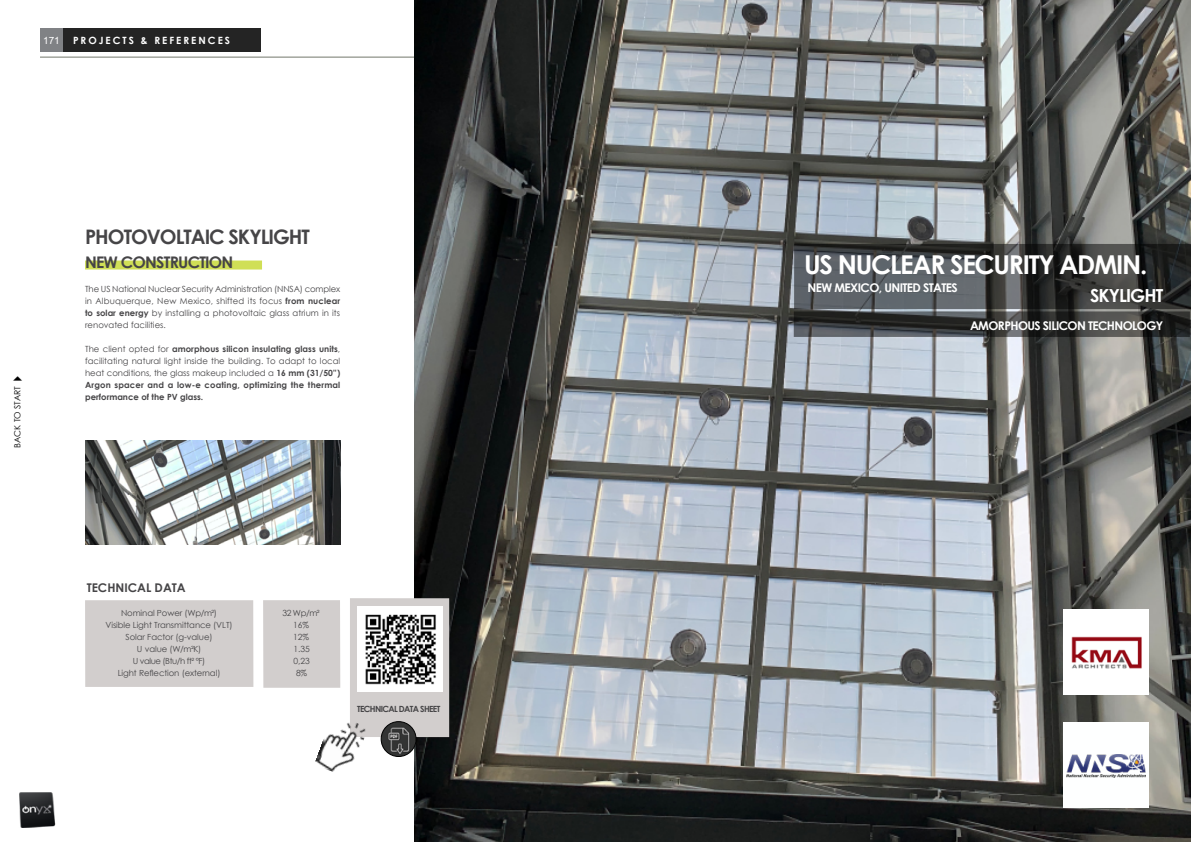
<style>
.page{position:relative;width:1191px;height:842px;background:#fff}
.page>*{position:absolute;margin:0;border:0;box-sizing:border-box;transform-origin:0 0}
.t1{font:700 26px "Century Gothic";letter-spacing:-.05em;color:#fff}
.t2{font:700 20px "Century Gothic";letter-spacing:-.05em;color:#464547}
.t3{font:700 18px "Century Gothic";letter-spacing:-.05em;color:#fff}
.t4{font:700 16px "Century Gothic";letter-spacing:-.05em;color:#464547}
.t5{font:700 12px "Century Gothic";letter-spacing:-.05em;color:#fff}
.t6{font:700 12px "Century Gothic";color:#464547}
.t7{font:700 10px "Century Gothic";letter-spacing:.2em;color:#fff}
.t8{font:10px "Arial";color:#fff}
.t9{font:700 8.5px/12px "Century Gothic";color:#464547;text-align:justify}
.t10{font:8.5px/12px "Century Gothic";letter-spacing:.005em;color:#464547;text-align:justify}
.t11{font:700 8.5px "Century Gothic";letter-spacing:-.075em;color:#464547}
.t12{font:8.5px "Century Gothic";color:#000}
.t13{font:8.4px/12px "Century Gothic";letter-spacing:-.01em;color:#464547;text-align:center}
.s1{font-weight:700}
.s2{font-weight:400}
.s3{font-size:8.5px}
</style>
<div class="page">
<div style="left:40px;top:28px;width:23px;height:23px;background:#808285"></div>
<div style="left:63px;top:28px;width:198px;height:23px;background:#242424"></div>
<hr style="left:40px;top:57px;width:515px;height:1px;background:#73776c">
<img style="left:19px;top:792px;width:37px;height:36px">
<img style="left:414px;top:0;width:777px;height:842px">
<div style="left:85px;top:261px;width:177px;height:9px;background:#d0df56"></div>
<img style="left:85px;top:440px;width:255px;height:105px">
<div style="left:1063px;top:723px;width:85px;height:85px;background:#feffff"></div>
<img style="left:1066px;top:754px;width:80px;height:23px">
<img style="left:1063px;top:610px;width:85px;height:84px">
<div style="left:350px;top:598px;width:99px;height:139px;background:#d2cecd"></div>
<img style="left:381px;top:722px;width:35px;height:34px;border-radius:17px">
<div style="left:381px;top:721px;width:35px;height:36px;border:1px solid #000;border-radius:50%"></div>
<img style="left:357px;top:606px;width:85px;height:86px">
<div style="left:85px;top:600px;width:168px;height:87px;background:#d2cecd"></div>
<div style="left:263px;top:600px;width:77px;height:88px;background:#d2cecd"></div>
<svg style="left:793px;top:311px;width:396px;height:26px"></svg>
<svg style="left:794px;top:244px;width:397px;height:65px"></svg>
<img style="left:315px;top:722px;width:51px;height:50px">
<p class="t8" style="left:43px;top:34px;width:18px">171</p>
<p class="t7" style="left:73px;top:32px;width:158px">PROJECTS &amp; REFERENCES</p>
<p class="t12" style="left:11px;top:448px;width:63px;rotate:-90deg">BACK TO START</p>
<h2 class="t2" style="left:85px;top:222px;width:226px">PHOTOVOLTAIC SKYLIGHT</h2>
<h3 class="t4" style="left:85px;top:250px;width:150px">NEW CONSTRUCTION</h3>
<p class="t10" style="left:85px;top:283px;width:257px">The US National Nuclear Security Administration (NNSA) complex in Albuquerque, New Mexico, shifted its focus <span class="s1">from nuclear to solar energy</span> by installing a photovoltaic glass atrium in its renovated facilities.</p>
<p class="t9" style="left:85px;top:343px;width:257px"><span class="s2">The client opted for</span> amorphous silicon insulating glass units<span class="s2">, facilitating natural light inside the building. To adapt to local heat conditions, the glass makeup included a</span> 16 mm (31/50”)<br>Argon spacer and a low-e coating, optimizing the thermal performance of the PV glass.</p>
<h3 class="t6" style="left:87px;top:579px;width:101px">TECHNICAL DATA</h3>
<p class="t13" style="left:105px;top:607px;width:129px">Nominal Power (Wp/m²)<br>Visible Light Transmittance (VLT)<br>Solar Factor (g-value)<br>U value (W/m²K)<br>U value (Btu/h ft² ºF)<br>Light Reflection (external)</p>
<p class="t13" style="left:282px;top:607px;width:39px"><span class="s3">32</span> Wp/m²</p>
<p class="t10" style="left:293px;top:619px;width:18px;text-align:center">16%<br>12%<br>1.35<br>0,23<br>8%</p>
<p class="t11" style="left:357px;top:702px;width:85px">TECHNICAL DATA SHEET</p>
<h1 class="t1" style="left:804px;top:245px;width:344px">US NUCLEAR SECURITY ADMIN.</h1>
<h3 class="t5" style="left:807px;top:279px;width:152px">NEW MEXICO, UNITED STATES</h3>
<h3 class="t3" style="left:1090px;top:282px;width:75px">SKYLIGHT</h3>
<h3 class="t5" style="left:970px;top:317px;width:195px">AMORPHOUS SILICON TECHNOLOGY</h3>
</div>
